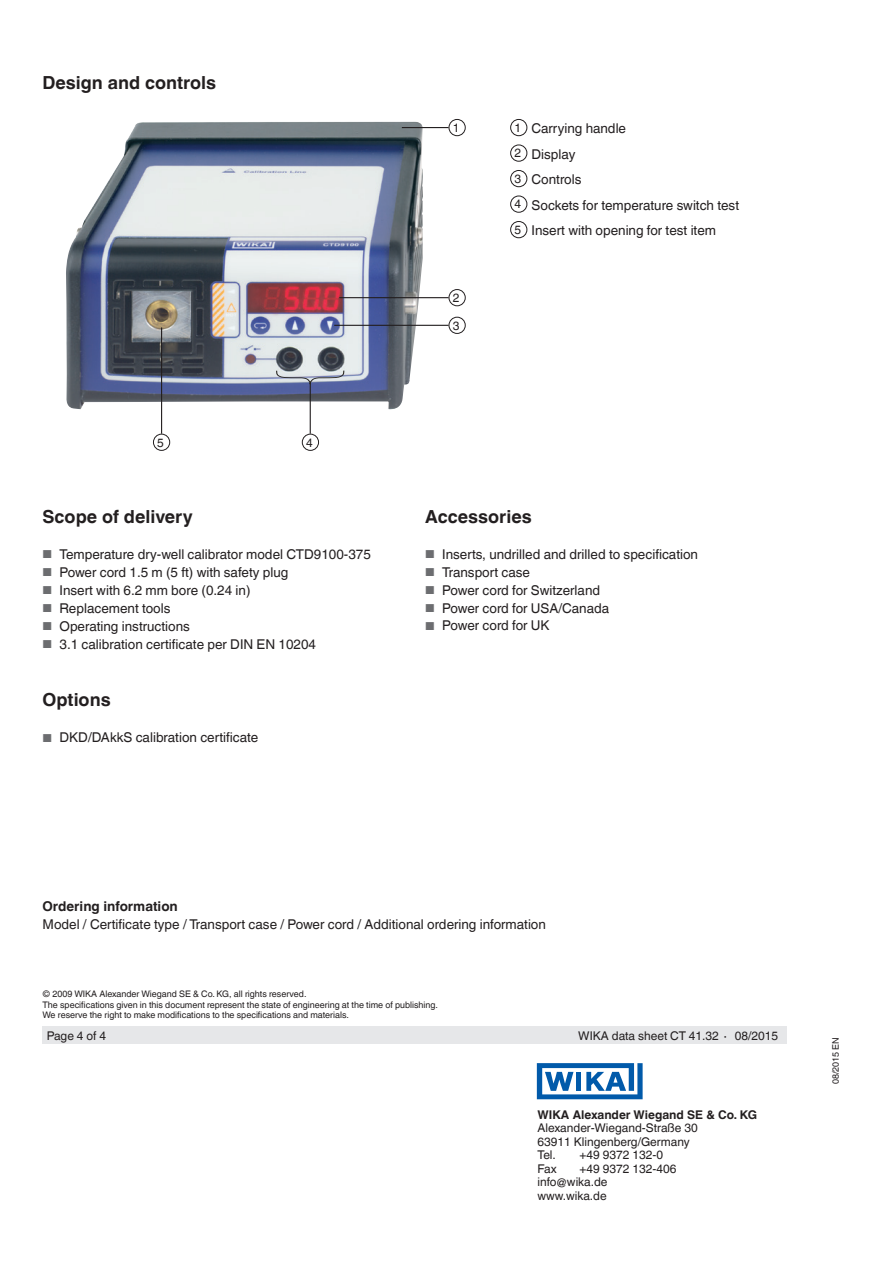
<style>
.page{position:relative;width:893px;height:1263px;background:#fff}
.page>*{position:absolute;margin:0;border:0;box-sizing:border-box;transform-origin:0 0}
.t1{font:700 18px "Helvetica World";color:#231f20}
.t2{font:13.5px/25.5px "Helvetica World";color:#231f20}
.t3{font:700 13.5px "Helvetica World";color:#231f20}
.t4{font:12px/13.5px "Helvetica World";color:#231f20}
.t5{font:700 12px "Helvetica World";color:#231f20}
.t6{font:9px/10.5px "Helvetica World";color:#231f20}
.s1{font-size:11.55px;color:#6c6d70}
.s2{font-size:12px}
</style>
<div class="page">
<svg style="left:537px;top:1063px;width:106px;height:36px"></svg>
<div style="left:43px;top:1027px;width:744px;height:17px;background:#e6e7e9"></div>
<img style="left:66px;top:122px;width:358px;height:289px">
<hr style="left:402px;top:127px;width:47px;height:1px;background:#231f20">
<hr style="left:339px;top:297px;width:110px;height:1px;background:#231f20">
<hr style="left:334px;top:325px;width:115px;height:1px;background:#231f20">
<hr style="left:161px;top:327px;width:1px;height:107px;background:#231f20">
<hr style="left:310px;top:383px;width:1px;height:51px;background:#231f20">
<svg style="left:275px;top:370px;width:70px;height:15px"></svg>
<div style="left:449px;top:119px;width:17px;height:17px;border:1px solid #231f20;border-radius:50%"></div>
<div style="left:449px;top:289px;width:17px;height:17px;border:1px solid #231f20;border-radius:50%"></div>
<div style="left:449px;top:317px;width:17px;height:17px;border:1px solid #231f20;border-radius:50%"></div>
<div style="left:302px;top:434px;width:17px;height:17px;border:1px solid #231f20;border-radius:50%"></div>
<div style="left:153px;top:434px;width:17px;height:17px;border:1px solid #231f20;border-radius:50%"></div>
<div style="left:510px;top:119px;width:17px;height:17px;border:1px solid #231f20;border-radius:50%"></div>
<div style="left:510px;top:145px;width:17px;height:17px;border:1px solid #231f20;border-radius:50%"></div>
<div style="left:510px;top:170px;width:17px;height:17px;border:1px solid #231f20;border-radius:50%"></div>
<div style="left:510px;top:196px;width:17px;height:17px;border:1px solid #231f20;border-radius:50%"></div>
<div style="left:510px;top:221px;width:17px;height:17px;border:1px solid #231f20;border-radius:50%"></div>
<h1 class="t1" style="left:43px;top:73px;width:175px">Design and controls</h1>
<p class="t4" style="left:157px;top:436px;width:8px">5</p>
<p class="t4" style="left:306px;top:436px;width:8px">4</p>
<h1 class="t1" style="left:43px;top:506px;width:152px">Scope of delivery</h1>
<p class="t2" style="left:43px;top:542px;width:330px"><span class="s1">■</span> Temperature dry-well calibrator model CTD9100-375</p>
<p class="t2" style="left:43px;top:560px;width:247px"><span class="s1">■</span> Power cord 1.5 m (5 ft) with safety plug</p>
<p class="t2" style="left:43px;top:578px;width:209px"><span class="s1">■</span> Insert with 6.2 mm bore (0.24 in)</p>
<p class="t2" style="left:43px;top:596px;width:130px"><span class="s1">■</span> Replacement tools</p>
<p class="t2" style="left:43px;top:614px;width:149px"><span class="s1">■</span> Operating instructions</p>
<p class="t2" style="left:43px;top:632px;width:275px"><span class="s1">■</span> 3.1 calibration certificate per DIN EN 10204</p>
<h1 class="t1" style="left:43px;top:689px;width:70px">Options</h1>
<p class="t2" style="left:43px;top:725px;width:217px"><span class="s1">■</span> DKD/DAkkS calibration certificate</p>
<p class="t4" style="left:453px;top:121px;width:8px">1</p>
<p class="t4" style="left:453px;top:291px;width:8px">2</p>
<p class="t4" style="left:453px;top:319px;width:8px">3</p>
<p class="t2" style="left:514px;top:116px;width:226px"><span class="s2">1</span> Carrying handle<br><span class="s2">2</span> Display<br><span class="s2">3</span> Controls<br><span class="s2">4</span> Sockets for temperature switch test<br><span class="s2">5</span> Insert with opening for test item</p>
<h1 class="t1" style="left:425px;top:506px;width:108px">Accessories</h1>
<p class="t2" style="left:425px;top:542px;width:274px"><span class="s1">■</span> Inserts, undrilled and drilled to specification</p>
<p class="t2" style="left:425px;top:560px;width:106px"><span class="s1">■</span> Transport case</p>
<p class="t2" style="left:425px;top:578px;width:176px"><span class="s1">■</span> Power cord for Switzerland</p>
<p class="t2" style="left:425px;top:596px;width:185px"><span class="s1">■</span> Power cord for USA/Canada</p>
<p class="t2" style="left:425px;top:613px;width:126px"><span class="s1">■</span> Power cord for UK</p>
<p class="t3" style="left:43px;top:899px;width:137px">Ordering information</p>
<p class="t2" style="left:43px;top:912px;width:505px">Model / Certificate type / Transport case / Power cord / Additional ordering information</p>
<p class="t6" style="left:43px;top:989px;width:397px">© 2009 WIKA Alexander Wiegand SE &amp; Co. KG, all rights reserved.<br>The specifications given in this document represent the state of engineering at the time of publishing.<br>We reserve the right to make modifications to the specifications and materials.</p>
<p class="t4" style="left:47px;top:1029px;width:61px">Page 4 of 4</p>
<p class="t4" style="left:578px;top:1029px;width:201px">WIKA data sheet CT 41.32 ∙ 08/2015</p>
<p class="t5" style="left:537px;top:1107px;width:221px">WIKA Alexander Wiegand SE &amp; Co. KG</p>
<p class="t4" style="left:537px;top:1121px;width:162px">Alexander-Wiegand-Straße 30<br>63911 Klingenberg/Germany<br>Tel.</p>
<p class="t4" style="left:579px;top:1148px;width:85px">+49 9372 132-0</p>
<p class="t4" style="left:537px;top:1161px;width:21px">Fax</p>
<p class="t4" style="left:537px;top:1161px;width:140px;text-indent:42px">+49 9372 132-406 info@wika.de www.wika.de</p>
<p class="t6" style="left:830px;top:1084px;width:49px;rotate:-90deg">08/2015 EN</p>
</div>
